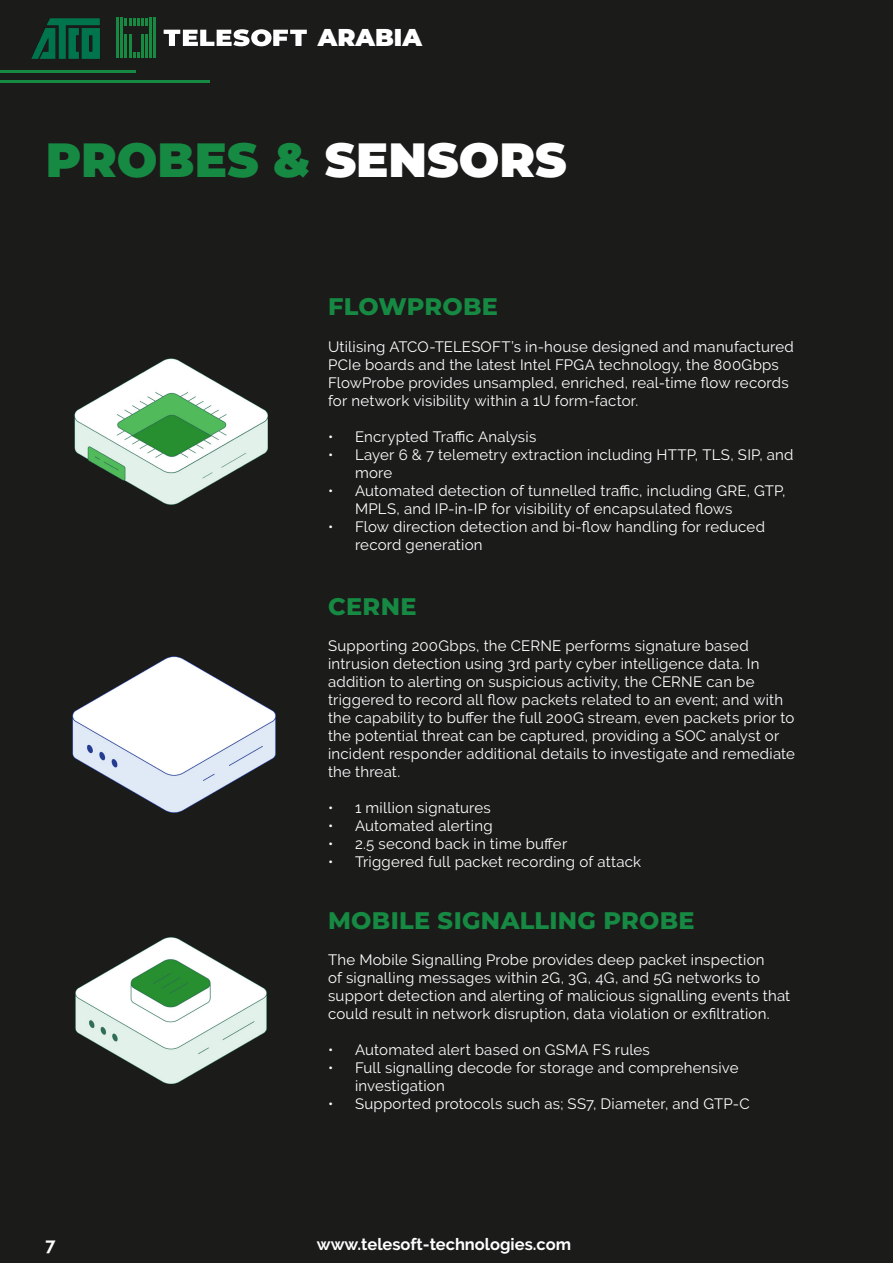
<style>
.page{position:relative;width:893px;height:1263px;background:#1b1b1a}
.page>*{position:absolute;margin:0;border:0;box-sizing:border-box;transform-origin:0 0}
.t1{font:900 48px "Montserrat";color:#168942}
.t2{font:900 24.3px "Montserrat";color:#fff}
.t3{font:800 24px "Montserrat";letter-spacing:.015em;color:#168942}
.t4{font:700 18px "Raleway";color:#fff}
.t5{font:700 16.5px "Raleway";color:#fff}
.t6{font:15px/18px "Raleway";letter-spacing:.015em;color:#fff}
.s1{color:#fff}
</style>
<div class="page">
<hr style="left:0;top:70px;width:135px;height:3px;background:#168942">
<hr style="left:0;top:80px;width:210px;height:3px;background:#168942">
<div style="left:15px;top:11px;width:214px;height:56px;background:#1b1b1a"></div>
<hr style="left:154px;top:18px;width:2px;height:40px;background:#168942">
<hr style="left:117px;top:18px;width:2px;height:40px;background:#168942">
<hr style="left:150px;top:18px;width:2px;height:40px;background:#168942">
<svg style="left:125px;top:18px;width:23px;height:7px"></svg>
<hr style="left:125px;top:35px;width:2px;height:23px;background:#168942">
<hr style="left:121px;top:18px;width:2px;height:40px;background:#168942">
<hr style="left:129px;top:35px;width:2px;height:23px;background:#168942">
<svg style="left:133px;top:52px;width:7px;height:6px"></svg>
<hr style="left:141px;top:35px;width:3px;height:23px;background:#168942">
<hr style="left:146px;top:35px;width:2px;height:23px;background:#168942">
<svg style="left:164px;top:29px;width:143px;height:17px"></svg>
<img style="left:31px;top:18px;width:69px;height:41px">
<img style="left:75px;top:889px;width:191px;height:243px">
<img style="left:74px;top:358px;width:193px;height:146px">
<img style="left:72px;top:656px;width:203px;height:156px">
<p class="t2" style="left:318px;top:19px;width:106px">ARABIA</p>
<p class="t1" style="left:46px;top:124px;width:522px">PROBES &amp; <span class="s1">SENSORS</span></p>
<p class="t3" style="left:328px;top:289px;width:172px">FLOWPROBE</p>
<p class="t6" style="left:328px;top:337px;width:467px">Utilising ATCO-TELESOFT’s in-house designed and manufactured PCIe boards and the latest Intel FPGA technology, the 800Gbps FlowProbe provides unsampled, enriched, real-time flow records for network visibility within a 1U form-factor.</p>
<p class="t6" style="left:328px;top:427px;width:210px">• Encrypted Traffic Analysis</p>
<p class="t6" style="left:355px;top:445px;width:440px;text-indent:-27px">• Layer 6 &amp; 7 telemetry extraction including HTTP, TLS, SIP, and more</p>
<p class="t6" style="left:355px;top:481px;width:432px;text-indent:-27px">• Automated detection of tunnelled traffic, including GRE, GTP,<br>MPLS, and IP-in-IP for visibility of encapsulated flows</p>
<p class="t6" style="left:355px;top:517px;width:411px;text-indent:-27px">• Flow direction detection and bi-flow handling for reduced record generation</p>
<p class="t3" style="left:328px;top:589px;width:90px">CERNE</p>
<p class="t6" style="left:328px;top:636px;width:468px">Supporting 200Gbps, the CERNE performs signature based intrusion detection using 3rd party cyber intelligence data. In addition to alerting on suspicious activity, the CERNE can be triggered to record all flow packets related to an event; and with the capability to buffer the full 200G stream, even packets prior to the potential threat can be captured, providing a SOC analyst or incident responder additional details to investigate and remediate the threat.</p>
<p class="t6" style="left:328px;top:798px;width:164px">• 1 million signatures</p>
<p class="t6" style="left:328px;top:816px;width:166px">• Automated alerting</p>
<p class="t6" style="left:328px;top:834px;width:241px">• 2.5 second back in time buffer</p>
<p class="t6" style="left:328px;top:852px;width:315px">• Triggered full packet recording of attack</p>
<p class="t3" style="left:328px;top:903px;width:368px">MOBILE SIGNALLING PROBE</p>
<p class="t6" style="left:328px;top:951px;width:464px">The Mobile Signalling Probe provides deep packet inspection<br>of signalling messages within 2G, 3G, 4G, and 5G networks to support detection and alerting of malicious signalling events that could result in network disruption, data violation or exfiltration.</p>
<p class="t6" style="left:328px;top:1041px;width:323px">• Automated alert based on GSMA FS rules</p>
<p class="t6" style="left:355px;top:1059px;width:385px;text-indent:-27px">• Full signalling decode for storage and comprehensive investigation</p>
<p class="t6" style="left:328px;top:1095px;width:423px">• Supported protocols such as; SS7, Diameter, and GTP-C</p>
<p class="t4" style="left:45px;top:1234px;width:12px">7</p>
<p class="t5" style="left:317px;top:1234px;width:256px">www.telesoft-technologies.com</p>
</div>
